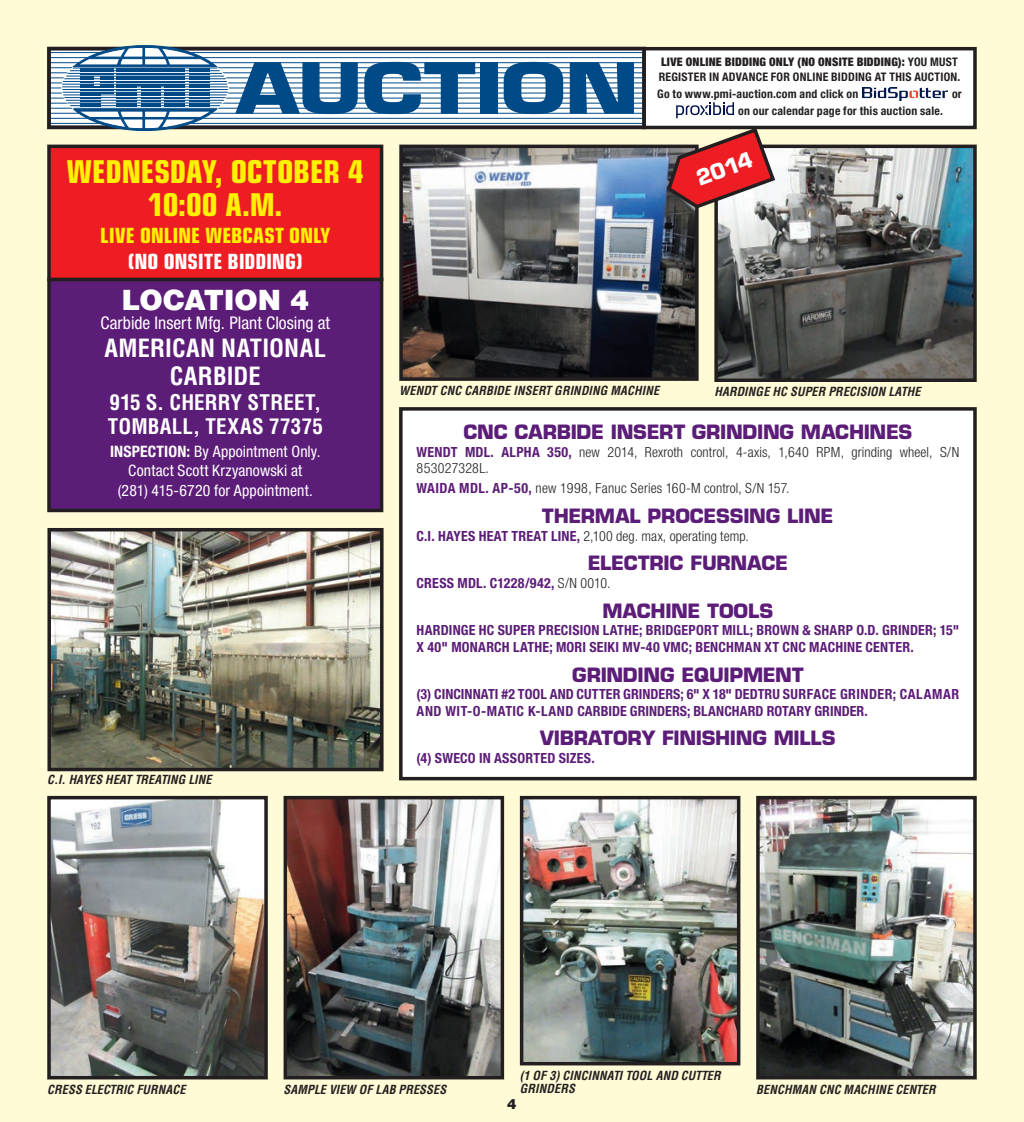
<style>
.page{position:relative;width:1024px;height:1122px;background:#fffbd6}
.page>*{position:absolute;margin:0;border:0;box-sizing:border-box;transform-origin:0 0}
.t1{font:700 68.6px "Eurostile";letter-spacing:-.02em;color:#004b87;scale:1.25 1}
.t2{font:700 condensed 31.5px "Eurostile";letter-spacing:-.005em;color:#fff101}
.Location{font:900 28px "Helvetica LT Std";letter-spacing:-.015em;color:#fff}
.location_name{font:700 condensed 24.5px/28px "Helvetica LT Std";letter-spacing:.005em;color:#fff;text-align:center}
.location_address{font:700 condensed 21px/24.5px "Helvetica LT Std";letter-spacing:.01em;color:#fff}
.t3{font:700 condensed 21px "Eurostile";color:#fff101}
.t4{font:700 condensed 21px "Eurostile";letter-spacing:-.005em;color:#fff}
.FLAG-TYPE{font:700 21px "Eurostile";color:#fff}
.HEAD_purple{font:700 19.25px "Eurostile";letter-spacing:-.015em;color:#5c1d78}
.Surplus_to_the{font:condensed 17.5px "Helvetica Neue LT Std";letter-spacing:.005em;color:#fff}
.location_inspection{font:condensed 15.75px/19.2px "Helvetica Neue LT Std";letter-spacing:.01em;color:#fff;text-align:center}
.INV-BODY_purple{font:700 condensed 14px/16.6px "Helvetica Neue LT Std";letter-spacing:.015em;color:#5c1d78}
.INV-BODY_purple-2{font:300 condensed 14px/16.6px "Helvetica Neue LT Std";letter-spacing:.01em;color:#231f20}
.t5{font:900 14px "Helvetica";color:#231f20}
.t6{font:italic 700 condensed 12.25px/13.5px "Helvetica LT Std";letter-spacing:.015em;color:#231f20}
.t7{font:700 condensed 11.9px/15.2px "Helvetica Neue LT Std";letter-spacing:.02em;color:#231f20}
.s1{font-weight:900}
.s2{font-weight:700}
.s3{font-weight:700;color:#5c1d78}
.s4{font-weight:300;color:#231f20}
</style>
<div class="page">
<svg style="left:52px;top:53px;width:589px;height:70px;background:#ebf1f5"></svg>
<div style="left:49px;top:279px;width:333px;height:231px;background:#5c1d78"></div>
<div style="left:47px;top:278px;width:336px;height:234px;border:4px solid #231f20"></div>
<div style="left:401px;top:409px;width:574px;height:369px;background:#fff"></div>
<div style="left:399px;top:407px;width:577px;height:373px;border:4px solid #231f20"></div>
<img style="left:289px;top:801px;width:210px;height:273px">
<div style="left:284px;top:796px;width:220px;height:283px;border:4px solid #231f20"></div>
<img style="left:52px;top:801px;width:211px;height:273px">
<div style="left:47px;top:796px;width:221px;height:283px;border:4px solid #231f20"></div>
<img style="left:404px;top:150px;width:289px;height:226px">
<div style="left:399px;top:145px;width:299px;height:236px;border:4px solid #231f20"></div>
<img style="left:761px;top:801px;width:210px;height:273px">
<div style="left:756px;top:796px;width:220px;height:283px;border:4px solid #231f20"></div>
<img style="left:525px;top:801px;width:210px;height:259px">
<div style="left:520px;top:796px;width:220px;height:269px;border:4px solid #231f20"></div>
<img style="left:719px;top:150px;width:252px;height:227px">
<div style="left:714px;top:145px;width:262px;height:237px;border:4px solid #231f20"></div>
<img style="left:52px;top:533px;width:326px;height:233px">
<div style="left:47px;top:528px;width:336px;height:243px;border:4px solid #231f20"></div>
<svg style="left:665px;top:129px;width:112px;height:81px;background:#c86563"></svg>
<div style="left:644px;top:49px;width:331px;height:78px;background:#fff"></div>
<img style="left:862px;top:87px;width:86px;height:14px">
<svg style="left:676px;top:102px;width:58px;height:16px"></svg>
<div style="left:642px;top:47px;width:334px;height:82px;border:4px solid #231f20"></div>
<div style="left:49px;top:146px;width:333px;height:133px;background:#ee1d23"></div>
<div style="left:47px;top:145px;width:336px;height:136px;border:4px solid #231f20"></div>
<hr style="left:48px;top:52px;width:597px;height:1px;background:#004b87">
<hr style="left:48px;top:57px;width:597px;height:1px;background:#004b87">
<hr style="left:48px;top:62px;width:597px;height:1px;background:#004b87">
<hr style="left:48px;top:67px;width:597px;height:1px;background:#004b87">
<hr style="left:48px;top:72px;width:597px;height:1px;background:#004b87">
<hr style="left:48px;top:77px;width:597px;height:1px;background:#004b87">
<hr style="left:48px;top:82px;width:597px;height:1px;background:#004b87">
<hr style="left:48px;top:88px;width:597px;height:1px;background:#004b87">
<hr style="left:48px;top:93px;width:597px;height:1px;background:#004b87">
<hr style="left:48px;top:98px;width:597px;height:1px;background:#004b87">
<hr style="left:48px;top:103px;width:597px;height:1px;background:#004b87">
<hr style="left:48px;top:108px;width:597px;height:1px;background:#004b87">
<hr style="left:48px;top:113px;width:597px;height:1px;background:#004b87">
<hr style="left:48px;top:118px;width:597px;height:1px;background:#004b87">
<hr style="left:48px;top:123px;width:597px;height:1px;background:#004b87">
<div style="left:47px;top:47px;width:599px;height:82px;border:4px solid #231f20"></div>
<svg style="left:60px;top:45px;width:169px;height:86px;background:#87a6bd"></svg>
<hr style="left:74px;top:108px;width:143px;height:1px;background:#004b87">
<hr style="left:70px;top:70px;width:150px;height:1px;background:#004b87">
<hr style="left:68px;top:73px;width:154px;height:1px;background:#004b87">
<hr style="left:66px;top:76px;width:158px;height:1px;background:#004b87">
<hr style="left:62px;top:87px;width:166px;height:1px;background:#004b87">
<hr style="left:62px;top:89px;width:166px;height:1px;background:#004b87">
<hr style="left:63px;top:92px;width:165px;height:1px;background:#004b87">
<hr style="left:64px;top:97px;width:161px;height:1px;background:#004b87">
<hr style="left:66px;top:100px;width:158px;height:1px;background:#004b87">
<hr style="left:68px;top:103px;width:154px;height:1px;background:#004b87">
<hr style="left:70px;top:105px;width:150px;height:1px;background:#004b87">
<hr style="left:73px;top:68px;width:144px;height:1px;background:#004b87">
<hr style="left:64px;top:78px;width:162px;height:1px;background:#004b87">
<hr style="left:63px;top:81px;width:164px;height:1px;background:#004b87">
<hr style="left:62px;top:84px;width:165px;height:1px;background:#004b87">
<hr style="left:63px;top:95px;width:163px;height:1px;background:#004b87">
<p class="t1" style="left:236px;top:46px;width:324px">AUCTION</p>
<p class="t2" style="left:67px;top:153px;width:299px">WEDNESDAY, OCTOBER 4</p>
<p class="t2" style="left:148px;top:186px;width:136px">10:00 A.M.</p>
<p class="t3" style="left:100px;top:222px;width:232px">LIVE ONLINE WEBCAST ONLY</p>
<p class="t4" style="left:128px;top:249px;width:177px">(NO ONSITE BIDDING)</p>
<p class="t7" style="left:659px;top:54px;width:303px"><span class="s1">LIVE ONLINE BIDDING ONLY (NO ONSITE BIDDING):</span> YOU MUST<br>REGISTER IN ADVANCE FOR ONLINE BIDDING AT THIS AUCTION.</p>
<p class="t7" style="left:657px;top:86px;width:203px">Go to www.pmi-auction.com and click on</p>
<p class="t7" style="left:952px;top:86px;width:11px">or</p>
<p class="t7" style="left:738px;top:103px;width:206px">on our calendar page for this auction sale.</p>
<p class="FLAG-TYPE" style="left:693px;top:167px;width:60px;rotate:-20deg">2014</p>
<p class="Location" style="left:121px;top:282px;width:189px">LOCATION 4</p>
<p class="Surplus_to_the" style="left:100px;top:313px;width:231px">Carbide Insert Mfg. Plant Closing at</p>
<p class="location_name" style="left:104px;top:334px;width:223px">AMERICAN NATIONAL<br>CARBIDE</p>
<p class="location_address" style="left:108px;top:390px;width:217px">915 S. CHERRY STREET,<br>TOMBALL, TEXAS 77375</p>
<p class="location_inspection" style="left:110px;top:442px;width:212px"><span class="s2">INSPECTION:</span> By Appointment Only.<br>Contact Scott Krzyanowski at<br>(281) 415-6720 for Appointment.</p>
<p class="t6" style="left:47px;top:773px;width:166px">C.I. HAYES HEAT TREATING LINE</p>
<p class="t6" style="left:399px;top:384px;width:262px">WENDT CNC CARBIDE INSERT GRINDING MACHINE</p>
<p class="t6" style="left:714px;top:385px;width:208px">HARDINGE HC SUPER PRECISION LATHE</p>
<p class="HEAD_purple" style="left:463px;top:420px;width:450px">CNC CARBIDE INSERT GRINDING MACHINES</p>
<p class="INV-BODY_purple-2" style="left:416px;top:443px;width:544px"><span class="s3">WENDT MDL. ALPHA 350,</span> new 2014, Rexroth control, 4-axis, 1,640 RPM, grinding wheel, S/N<br>853027328L.</p>
<p class="INV-BODY_purple-2" style="left:416px;top:480px;width:374px"><span class="s3">WAIDA MDL. AP-50,</span> new 1998, Fanuc Series 160-M control, S/N 157.</p>
<p class="HEAD_purple" style="left:542px;top:504px;width:293px">THERMAL PROCESSING LINE</p>
<p class="INV-BODY_purple-2" style="left:416px;top:527px;width:334px"><span class="s3">C.I. HAYES HEAT TREAT LINE,</span> 2,100 deg. max, operating temp.</p>
<p class="HEAD_purple" style="left:588px;top:551px;width:202px">ELECTRIC FURNACE</p>
<p class="INV-BODY_purple" style="left:416px;top:574px;width:196px">CRESS MDL. C1228/942, <span class="s4">S/N 0010.</span></p>
<p class="HEAD_purple" style="left:602px;top:599px;width:172px">MACHINE TOOLS</p>
<p class="INV-BODY_purple" style="left:416px;top:622px;width:544px">HARDINGE HC SUPER PRECISION LATHE; BRIDGEPORT MILL; BROWN &amp; SHARP O.D. GRINDER; 15"<br>X 40" MONARCH LATHE; MORI SEIKI MV-40 VMC; BENCHMAN XT CNC MACHINE CENTER.</p>
<p class="HEAD_purple" style="left:572px;top:662px;width:233px">GRINDING EQUIPMENT</p>
<p class="INV-BODY_purple" style="left:416px;top:685px;width:544px">(3) CINCINNATI #2 TOOL AND CUTTER GRINDERS; 6" X 18" DEDTRU SURFACE GRINDER; CALAMAR<br>AND WIT-O-MATIC K-LAND CARBIDE GRINDERS; BLANCHARD ROTARY GRINDER.</p>
<p class="HEAD_purple" style="left:540px;top:726px;width:297px">VIBRATORY FINISHING MILLS</p>
<p class="INV-BODY_purple" style="left:416px;top:749px;width:180px">(4) SWECO IN ASSORTED SIZES.</p>
<p class="t6" style="left:47px;top:1083px;width:140px">CRESS ELECTRIC FURNACE</p>
<p class="t6" style="left:284px;top:1083px;width:164px">SAMPLE VIEW OF LAB PRESSES</p>
<p class="t6" style="left:520px;top:1069px;width:202px">(1 OF 3) CINCINNATI TOOL AND CUTTER<br>GRINDERS</p>
<p class="t5" style="left:507px;top:1095px;width:11px">4</p>
<p class="t6" style="left:756px;top:1083px;width:181px">BENCHMAN CNC MACHINE CENTER</p>
</div>
